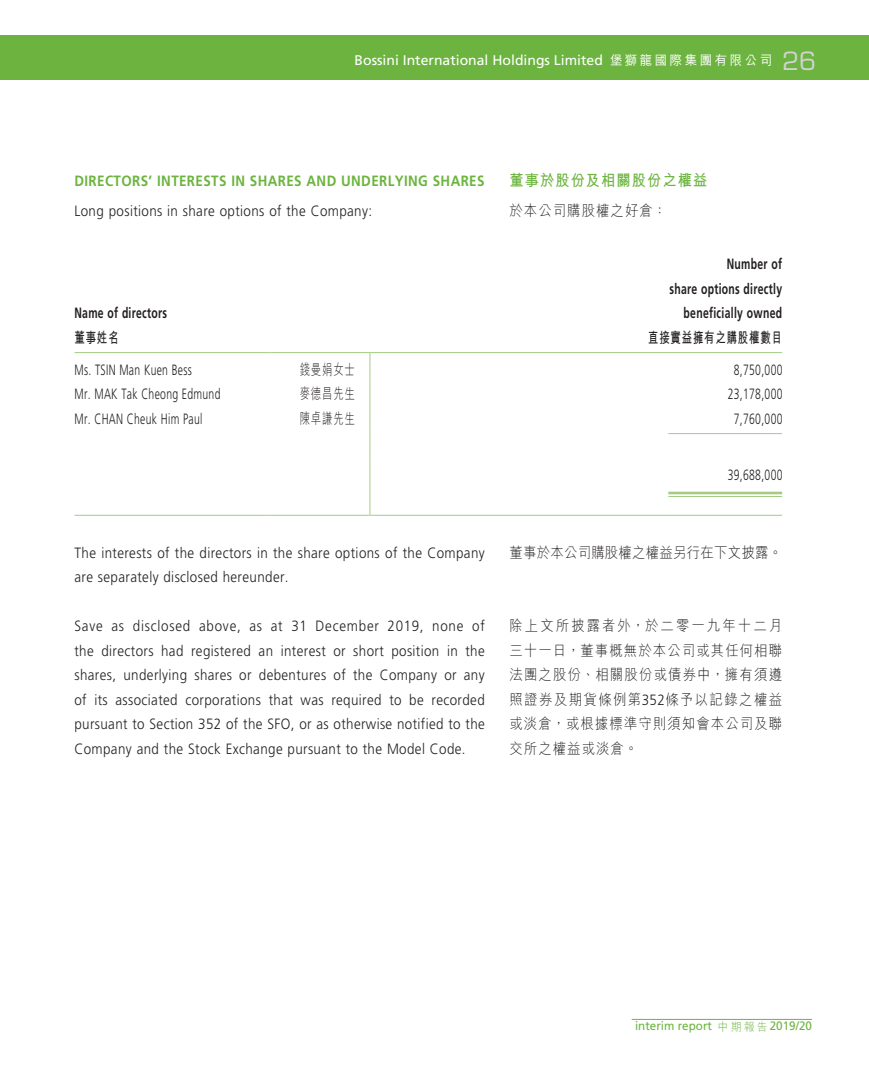
<style>
.page{position:relative;width:869px;height:1067px;background:#fff}
.page>*{position:absolute;margin:0;border:0;box-sizing:border-box;transform-origin:0 0}
._01_H1_C{font:700 15.75px "M Hei HK";letter-spacing:.08em;color:#6cb43f;scale:.9 1}
._00_txt{font:300 14.88px/24.5px "Frutiger LT Std";letter-spacing:.03em;color:#231f20;scale:.9 1}
._00_txt_C{font:300 14.88px/24.5px "M Hei HK";letter-spacing:.08em;color:#231f20;text-align:justify;scale:.9 1}
._50_Table_txt{font:300 14.88px "Frutiger LT Std";letter-spacing:.03em;color:#231f20;scale:.7 1}
._50_Table_txt-2{font:700 14.88px "Frutiger LT Std";letter-spacing:.03em;color:#231f20;scale:.7 1}
._01_H1{font:700 14.88px "Frutiger LT Std";letter-spacing:.03em;color:#6cb43f;scale:.9 1}
._00_txt_C-2{font:300 14.88px "M Hei HK";letter-spacing:.02em;color:#231f20;scale:.9 1}
._50_Table_txt-3{font:700 14.88px "M Hei HK";letter-spacing:.08em;color:#231f20;scale:.7 1}
._50_Table_txt-4{font:300 14.88px "M Hei HK";letter-spacing:.08em;color:#231f20;scale:.7 1}
.t1{font:14px "Frutiger LT Std";color:#fff}
.t2{font:12.25px "Frutiger LT Std";color:#6cb43f;scale:.95 1}
.s1{font-family:"M Hei HK";font-weight:500;font-size:13.12px}
.s2{font-family:"Eurostile LT Std";font-size:24.5px;color:#d1d2d4}
.s3{font-family:"Frutiger LT Std"}
.s4{font-family:"M Hei HK";font-weight:300;font-size:11.38px}
</style>
<div class="page">
<div style="left:0;top:35px;width:868px;height:44px;background:#6cb43f"></div>
<hr style="left:631px;top:1019px;width:180px;height:1px;background:#6cb43f">
<svg style="left:369px;top:353px;width:1px;height:163px"></svg>
<hr style="left:74px;top:352px;width:196px;height:1px;background:#a5cc85">
<hr style="left:270px;top:352px;width:100px;height:1px;background:#a5cc85">
<hr style="left:370px;top:352px;width:411px;height:1px;background:#a5cc85">
<hr style="left:668px;top:433px;width:113px;height:1px;background:#a5cc85">
<hr style="left:668px;top:491px;width:113px;height:3px;background:#a5cc85">
<hr style="left:668px;top:496px;width:113px;height:1px;background:#a5cc85">
<hr style="left:74px;top:515px;width:196px;height:1px;background:#a5cc85">
<hr style="left:270px;top:515px;width:99px;height:1px;background:#a5cc85">
<hr style="left:370px;top:515px;width:411px;height:1px;background:#a5cc85">
<p class="t1" style="left:354px;top:52px;width:462px">Bossini International Holdings Limited <span class="s1">堡獅龍國際集團有限公司</span> <span class="s2">26</span></p>
<p class="_01_H1" style="left:74px;top:172px;width:457px">DIRECTORS’ INTERESTS IN SHARES AND UNDERLYING SHARES</p>
<p class="_00_txt" style="left:74px;top:198px;width:332px">Long positions in share options of the Company:</p>
<p class="_50_Table_txt-2" style="left:74px;top:304px;width:134px">Name of directors</p>
<p class="_01_H1_C" style="left:509px;top:169px;width:221px">董事於股份及相關股份之權益</p>
<p class="_00_txt_C" style="left:509px;top:197px;width:176px">於本公司購股權之好倉：</p>
<p class="_50_Table_txt-2" style="left:726px;top:255px;width:80px">Number of</p>
<p class="_50_Table_txt-2" style="left:669px;top:280px;width:162px">share options directly</p>
<p class="_50_Table_txt-2" style="left:683px;top:304px;width:142px">beneficially owned</p>
<p class="_50_Table_txt-3" style="left:74px;top:326px;width:64px">董事姓名</p>
<p class="_50_Table_txt-3" style="left:647px;top:326px;width:193px">直接實益擁有之購股權數目</p>
<p class="_50_Table_txt" style="left:74px;top:361px;width:169px">Ms. TSIN Man Kuen Bess</p>
<p class="_50_Table_txt-4" style="left:299px;top:359px;width:81px">錢曼娟女士</p>
<p class="_50_Table_txt" style="left:733px;top:361px;width:71px">8,750,000</p>
<p class="_50_Table_txt" style="left:74px;top:386px;width:210px">Mr. MAK Tak Cheong Edmund</p>
<p class="_50_Table_txt-4" style="left:299px;top:383px;width:81px">麥德昌先生</p>
<p class="_50_Table_txt" style="left:727px;top:386px;width:80px">23,178,000</p>
<p class="_50_Table_txt" style="left:74px;top:410px;width:184px">Mr. CHAN Cheuk Him Paul</p>
<p class="_50_Table_txt-4" style="left:299px;top:408px;width:81px">陳卓謙先生</p>
<p class="_50_Table_txt" style="left:733px;top:410px;width:71px">7,760,000</p>
<p class="_00_txt" style="left:74px;top:540px;width:457px">The interests of the directors in the share options of the Company are separately disclosed hereunder.</p>
<p class="_00_txt" style="left:74px;top:614px;width:457px;text-align:justify">Save as disclosed above, as at 31 December 2019, none of the directors had registered an interest or short position in the shares, underlying shares or debentures of the Company or any of its associated corporations that was required to be recorded pursuant to Section 352 of the SFO, or as otherwise notified to the Company and the Stock Exchange pursuant to the Model Code.</p>
<p class="_50_Table_txt" style="left:727px;top:467px;width:80px">39,688,000</p>
<p class="_00_txt_C-2" style="left:509px;top:542px;width:304px">董事於本公司購股權之權益另行在下文披露。</p>
<p class="_00_txt_C" style="left:509px;top:613px;width:304px">除上文所披露者外，於二零一九年十二月三十一日，董事概無於本公司或其任何相聯法團之股份、相關股份或債券中，擁有須遵照證券及期貨條例第<span class="s3">352</span>條予以記錄之權益或淡倉，或根據標準守則須知會本公司及聯交所之權益或淡倉。</p>
<p class="t2" style="left:634px;top:1018px;width:188px">interim report <span class="s4">中期報告</span> 2019/20</p>
</div>
